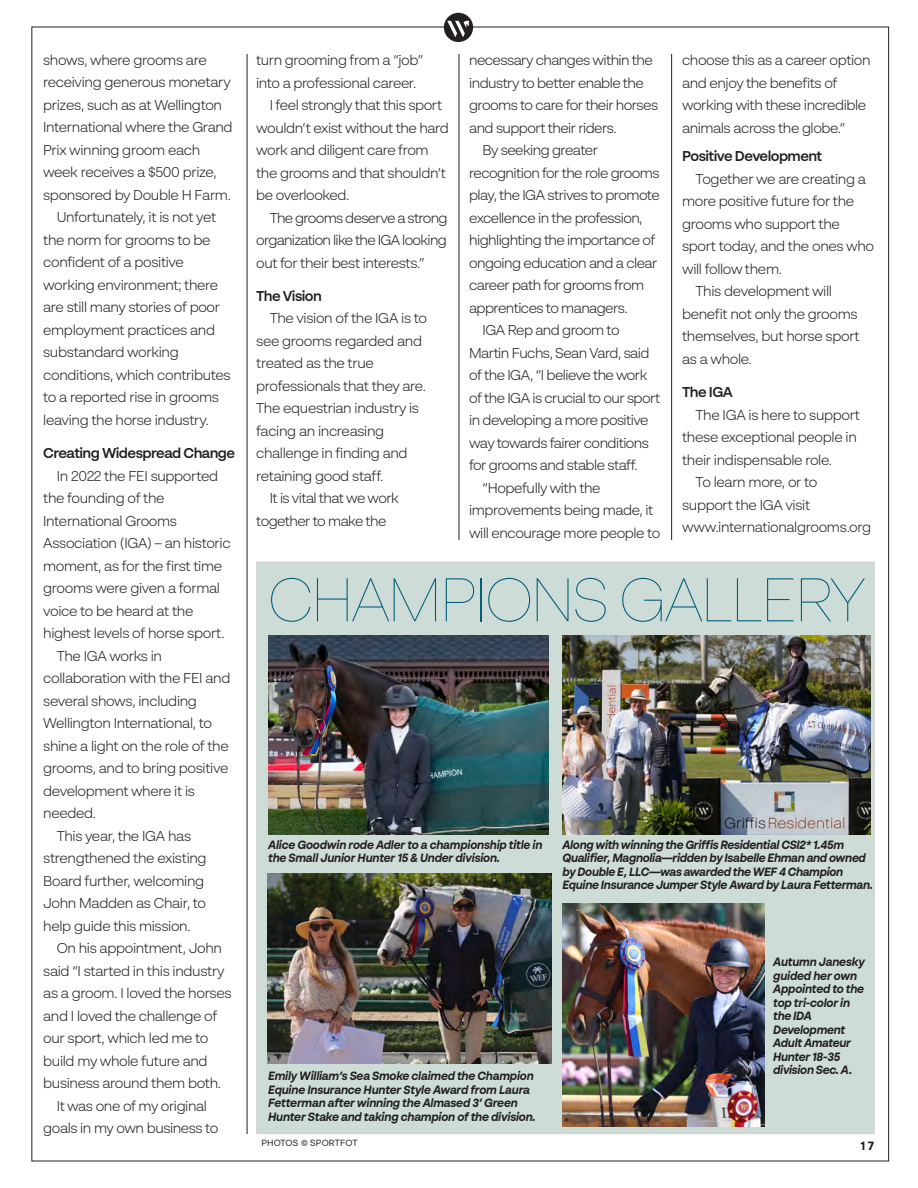
<style>
.page{position:relative;width:918px;height:1188px;background:#fff}
.page>*{position:absolute;margin:0;border:0;box-sizing:border-box;transform-origin:0 0}
.t1{font:100 61.5px "BR Sonoma";letter-spacing:-.03em;color:#035d79}
.t2{font:300 14.25px/22.5px "BR Sonoma";letter-spacing:-.025em;color:#231f20}
.t3{font:600 14.25px "BR Sonoma";letter-spacing:-.04em;color:#231f20}
.t4{font:italic 700 12px/13.5px "BR Sonoma";letter-spacing:-.02em;color:#231f20;scale:.95 1}
.t5{font:700 12px "BR Sonoma";color:#231f20}
.t6{font:9px "BR Sonoma";letter-spacing:.01em;color:#231f20}
</style>
<div class="page">
<div style="left:444px;top:13px;width:29px;height:29px;background:#231f20;border-radius:50%"></div>
<svg style="left:447px;top:21px;width:23px;height:16px"></svg>
<div style="left:257px;top:562px;width:617px;height:572px;background:#cddcd6"></div>
<img style="left:268px;top:635px;width:281px;height:200px">
<img style="left:562px;top:635px;width:309px;height:200px">
<img style="left:562px;top:903px;width:203px;height:223px">
<img style="left:268px;top:874px;width:283px;height:190px">
<hr style="left:247px;top:54px;width:1px;height:1080px;background:#231f20">
<hr style="left:459px;top:54px;width:1px;height:486px;background:#231f20">
<hr style="left:671px;top:54px;width:1px;height:486px;background:#231f20">
<p class="t2" style="left:43px;top:48px;width:191px">shows, where grooms are receiving generous monetary prizes, such as at Wellington<br>International where the Grand<br>Prix winning groom each week receives a $500 prize, sponsored by Double H Farm.</p>
<p class="t2" style="left:43px;top:206px;width:189px;text-indent:13px">Unfortunately, it is not yet the norm for grooms to be confident of a positive working environment; there are still many stories of poor employment practices and substandard working conditions, which contributes to a reported rise in grooms leaving the horse industry.</p>
<p class="t3" style="left:43px;top:444px;width:193px">Creating Widespread Change</p>
<p class="t2" style="left:43px;top:464px;width:189px;text-indent:13px">In 2022 the FEI supported the founding of the<br>International Grooms<br>Association (IGA) – an historic moment, as for the first time grooms were given a formal voice to be heard at the highest levels of horse sport.</p>
<p class="t2" style="left:43px;top:644px;width:189px;text-indent:13px">The IGA works in collaboration with the FEI and several shows, including<br>Wellington International, to shine a light on the role of the grooms, and to bring positive development where it is needed.</p>
<p class="t2" style="left:43px;top:824px;width:165px;text-indent:13px">This year, the IGA has strengthened the existing<br>Board further, welcoming<br>John Madden as Chair, to help guide this mission.</p>
<p class="t2" style="left:43px;top:937px;width:190px;text-indent:13px">On his appointment, John said “I started in this industry as a groom. I loved the horses and I loved the challenge of our sport, which led me to build my whole future and business around them both.</p>
<p class="t2" style="left:43px;top:1094px;width:177px;text-align:center">It was one of my original goals in my own business to</p>
<p class="t2" style="left:256px;top:48px;width:169px">turn grooming from a “job” into a professional career.</p>
<p class="t2" style="left:256px;top:93px;width:194px;text-indent:13px">I feel strongly that this sport wouldn’t exist without the hard work and diligent care from the grooms and that shouldn’t be overlooked.</p>
<p class="t2" style="left:256px;top:206px;width:193px;text-align:justify;text-indent:13px">The grooms deserve a strong organization like the IGA looking out for their best interests.”</p>
<p class="t3" style="left:256px;top:287px;width:67px">The Vision</p>
<p class="t2" style="left:256px;top:307px;width:172px;text-indent:13px">The vision of the IGA is to see grooms regarded and treated as the true professionals that they are.<br>The equestrian industry is facing an increasing challenge in finding and retaining good staff.</p>
<p class="t2" style="left:256px;top:487px;width:144px;text-indent:13px">It is vital that we work together to make the</p>
<p class="t2" style="left:469px;top:48px;width:191px">necessary changes within the industry to better enable the grooms to care for their horses and support their riders.</p>
<p class="t2" style="left:469px;top:138px;width:192px;text-indent:13px">By seeking greater recognition for the role grooms play, the IGA strives to promote excellence in the profession, highlighting the importance of ongoing education and a clear career path for grooms from apprentices to managers.</p>
<p class="t2" style="left:469px;top:318px;width:193px;text-indent:13px">IGA Rep and groom to<br>Martin Fuchs, Sean Vard, said of the IGA, “I believe the work of the IGA is crucial to our sport in developing a more positive way towards fairer conditions for grooms and stable staff.</p>
<p class="t2" style="left:469px;top:476px;width:193px;text-indent:13px">“Hopefully with the improvements being made, it will encourage more people to</p>
<p class="t2" style="left:682px;top:48px;width:190px">choose this as a career option and enjoy the benefits of working with these incredible animals across the globe.”</p>
<p class="t3" style="left:682px;top:147px;width:142px">Positive Development</p>
<p class="t2" style="left:682px;top:167px;width:194px;text-indent:13px">Together we are creating a more positive future for the grooms who support the sport today, and the ones who will follow them.</p>
<p class="t2" style="left:682px;top:280px;width:179px;text-indent:13px">This development will benefit not only the grooms themselves, but horse sport as a whole.</p>
<p class="t3" style="left:682px;top:383px;width:52px">The IGA</p>
<p class="t2" style="left:682px;top:403px;width:179px;text-indent:13px">The IGA is here to support these exceptional people in their indispensable role.</p>
<p class="t2" style="left:696px;top:471px;width:123px">To learn more, or to</p>
<p class="t2" style="left:682px;top:493px;width:130px">support the IGA visit</p>
<p class="t2" style="left:682px;top:516px;width:191px">www.internationalgrooms.org</p>
<p class="t1" style="left:268px;top:562px;width:598px">CHAMPIONS GALLERY</p>
<p class="t4" style="left:268px;top:838px;width:290px">Alice Goodwin rode Adler to a championship title in the Small Junior Hunter 15 &amp; Under division.</p>
<p class="t4" style="left:562px;top:838px;width:328px">Along with winning the Griffis Residential CSI2* 1.45m Qualifier, Magnolia—ridden by Isabelle Ehman and owned by Double E, LLC—was awarded the WEF 4 Champion Equine Insurance Jumper Style Award by Laura Fetterman.</p>
<p class="t4" style="left:268px;top:1069px;width:283px">Emily William’s Sea Smoke claimed the Champion Equine Insurance Hunter Style Award from Laura Fetterman after winning the Almased 3’ Green Hunter Stake and taking champion of the division.</p>
<p class="t6" style="left:261px;top:1137px;width:98px">PHOTOS © SPORTFOT</p>
<p class="t4" style="left:773px;top:955px;width:98px">Autumn Janesky guided her own<br>Appointed to the top tri-color in the IDA<br>Development<br>Adult Amateur<br>Hunter 18-35 division Sec. A.</p>
<p class="t5" style="left:861px;top:1138px;width:15px">17</p>
</div>
